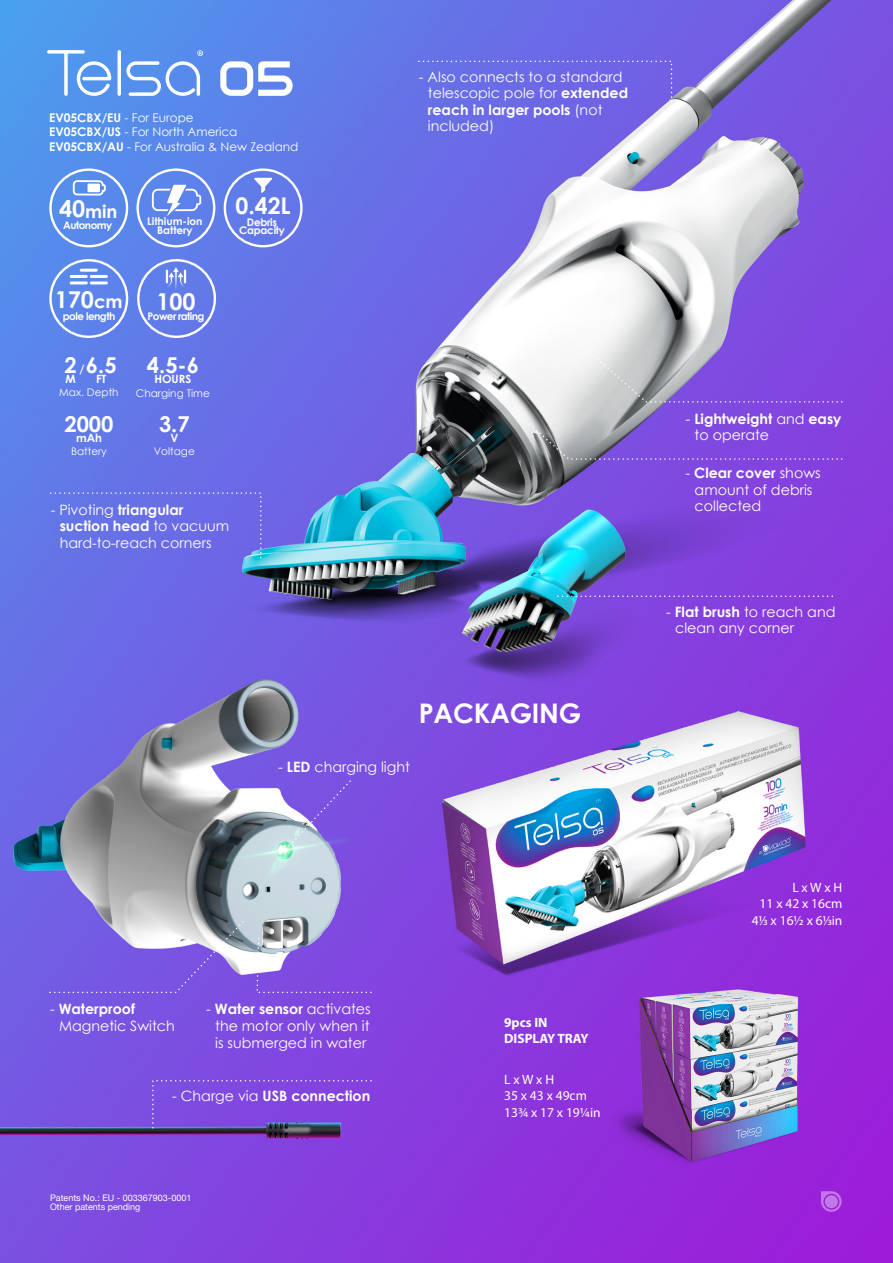
<style>
.page{position:relative;width:893px;height:1263px;background:#fff}
.page>*{position:absolute;margin:0;border:0;box-sizing:border-box;transform-origin:0 0}
.t1{font:700 27px "Century Gothic";letter-spacing:-.01em;color:#fff}
.t2{font:700 23.25px "Century Gothic";letter-spacing:-.005em;color:#fff}
.t3{font:700 22.95px "Century Gothic";color:#fff}
.t4{font:700 21.9px "Century Gothic";color:#fff}
.t5{font:700 18.15px "Century Gothic";color:#fff}
.t6{font:14.25px/16.5px "Century Gothic";color:#fff}
.t7{font:700 14.25px/16.5px "Century Gothic";color:#fff}
.t8{font:13.5px/16.5px "Myriad Pro";color:#fff}
.t9{font:700 13.5px/16.2px "Myriad Pro";color:#fff}
.t10{font:12px/14.4px "Century Gothic";color:#fff}
.t11{font:700 11.4px "Century Gothic";color:#fff}
.t12{font:10.5px "Century Gothic";color:#fff}
.t13{font:700 10.5px "Century Gothic";letter-spacing:-.05em;color:#fff}
.t14{font:700 10.5px/9px "Century Gothic";color:#fff;text-align:center}
.t15{font:700 10.5px/8.4px "Century Gothic";letter-spacing:-.025em;color:#fff;text-align:center}
.t16{font:700 10.5px "Century Gothic";letter-spacing:-.055em;color:#fff}
.t17{font:9px/9px "Helvetica Neue";color:#fff}
.s1{font-weight:700}
.s2{font-size:23.25px}
.s3{font-size:18.15px}
.s4{font-size:11.4px}
.s5{font-weight:400}
</style>
<div class="page">
<img style="left:0;top:0;width:893px;height:1263px">
<svg style="left:821px;top:1191px;width:21px;height:21px"></svg>
<hr style="left:118px;top:50px;width:3px;height:46px;background:#fff;border-radius:2px">
<svg style="left:47px;top:50px;width:64px;height:46px"></svg>
<svg style="left:126px;top:50px;width:77px;height:46px"></svg>
<svg style="left:417px;top:60px;width:256px;height:57px;background:#6f6be6"></svg>
<svg style="left:220px;top:61px;width:73px;height:35px"></svg>
<svg style="left:72px;top:179px;width:35px;height:69px;background:#6c98ed"></svg>
<div style="left:49px;top:168px;width:79px;height:79px;border:2px solid #fff;border-radius:50%"></div>
<div style="left:136px;top:168px;width:79px;height:79px;border:2px solid #fff;border-radius:50%"></div>
<svg style="left:151px;top:183px;width:51px;height:69px;background:#7895ed"></svg>
<div style="left:137px;top:259px;width:79px;height:79px;border:2px solid #fff;border-radius:50%"></div>
<svg style="left:166px;top:267px;width:20px;height:23px"></svg>
<div style="left:49px;top:259px;width:79px;height:79px;border:2px solid #fff;border-radius:50%"></div>
<hr style="left:70px;top:281px;width:18px;height:3px;background:#fff;border-radius:2px">
<hr style="left:90px;top:281px;width:18px;height:3px;background:#fff;border-radius:2px">
<hr style="left:70px;top:275px;width:18px;height:3px;background:#fff;border-radius:2px">
<hr style="left:90px;top:275px;width:18px;height:3px;background:#fff;border-radius:2px">
<hr style="left:80px;top:269px;width:18px;height:3px;background:#fff;border-radius:2px">
<div style="left:224px;top:168px;width:79px;height:79px;border:2px solid #fff;border-radius:50%"></div>
<svg style="left:253px;top:176px;width:22px;height:20px"></svg>
<svg style="left:49px;top:492px;width:213px;height:71px;background:#696fe6"></svg>
<svg style="left:493px;top:334px;width:350px;height:126px;background:#a085d1"></svg>
<svg style="left:283px;top:779px;width:69px;height:73px;background:#917be0"></svg>
<svg style="left:151px;top:1079px;width:222px;height:53px;background:#7a48d1"></svg>
<svg style="left:557px;top:595px;width:275px;height:2px"></svg>
<svg style="left:256px;top:934px;width:117px;height:60px;background:#9067dd"></svg>
<svg style="left:49px;top:919px;width:197px;height:75px;background:#907adf"></svg>
<p class="t10" style="left:49px;top:110px;width:251px"><span class="s1">EV05CBX/EU</span> - For Europe<br><span class="s1">EV05CBX/US</span> - For North America<br><span class="s1">EV05CBX/AU</span> - For Australia &amp; New Zealand</p>
<p class="t5" style="left:59px;top:197px;width:60px"><span class="s2">40</span>min</p>
<p class="t13" style="left:63px;top:218px;width:51px">Autonomy</p>
<p class="t14" style="left:147px;top:216px;width:57px">Lithium-ion<br>Battery</p>
<h3 class="t3" style="left:235px;top:188px;width:57px">0.42L</h3>
<p class="t15" style="left:239px;top:218px;width:47px">Debris<br>Capacity</p>
<h2 class="t2" style="left:55px;top:282px;width:69px">170<span class="s3">cm</span></h2>
<p class="t13" style="left:63px;top:308px;width:54px">pole length</p>
<h3 class="t4" style="left:65px;top:348px;width:54px">2 <span class="s4">/</span>6.5</h3>
<p class="t11" style="left:66px;top:370px;width:12px">M</p>
<p class="t11" style="left:96px;top:370px;width:12px">FT</p>
<p class="t12" style="left:59px;top:385px;width:61px">Max. Depth</p>
<h3 class="t4" style="left:64px;top:407px;width:51px">2000</h3>
<p class="t11" style="left:76px;top:430px;width:27px">mAh</p>
<p class="t12" style="left:71px;top:444px;width:37px">Battery</p>
<h2 class="t2" style="left:156px;top:284px;width:41px">100</h2>
<p class="t16" style="left:148px;top:308px;width:58px">Power rating</p>
<h3 class="t4" style="left:147px;top:348px;width:54px">4.5-6</h3>
<p class="t11" style="left:154px;top:370px;width:39px">HOURS</p>
<p class="t12" style="left:136px;top:385px;width:76px">Charging Time</p>
<h3 class="t4" style="left:159px;top:407px;width:32px">3.7</h3>
<p class="t11" style="left:170px;top:430px;width:9px">V</p>
<p class="t12" style="left:154px;top:444px;width:42px">Voltage</p>
<p class="t6" style="left:60px;top:501px;width:171px;text-indent:-9px">- Pivoting <span class="s1">triangular suction head</span> to vacuum hard-to-reach corners</p>
<p class="t6" style="left:428px;top:68px;width:202px;text-indent:-9px">- Also connects to a standard telescopic pole for <span class="s1">extended reach in larger pools</span> (not included)</p>
<h1 class="t1" style="left:419px;top:693px;width:164px">PACKAGING</h1>
<p class="t6" style="left:278px;top:758px;width:133px">- <span class="s1">LED</span> charging light</p>
<p class="t7" style="left:695px;top:409px;width:148px;text-indent:-9px"><span class="s5">-</span> Lightweight <span class="s5">and</span> easy <span class="s5">to operate</span></p>
<p class="t6" style="left:695px;top:465px;width:128px;text-indent:-9px">- <span class="s1">Clear cover</span> shows amount of debris collected</p>
<p class="t6" style="left:675px;top:603px;width:162px;text-indent:-9px">- <span class="s1">Flat brush</span> to reach and clean any corner</p>
<p class="t6" style="left:59px;top:1000px;width:117px;line-height:17.1px;text-indent:-9px">- <span class="s1">Waterproof<br></span>Magnetic Switch</p>
<p class="t6" style="left:206px;top:1000px;width:166px;line-height:17.1px;text-align:center">- <span class="s1">Water sensor</span> activates the motor only when it is submerged in water</p>
<p class="t7" style="left:172px;top:1087px;width:199px"><span class="s5">- Charge via</span> USB connection</p>
<p class="t17" style="left:50px;top:1193px;width:143px">Patents No.: EU - 003367903-0001<br>Other patents pending</p>
<p class="t9" style="left:504px;top:1014px;width:86px">9pcs IN<br>DISPLAY TRAY</p>
<p class="t8" style="left:504px;top:1070px;width:98px">L x W x H<br>35 x 43 x 49cm<br>13¾ x 17 x 19¼in</p>
<p class="t8" style="left:752px;top:879px;width:92px;text-align:right">L x W x H<br>11 x 42 x 16cm<br>41⁄3 x 16½ x 61⁄3in</p>
</div>
